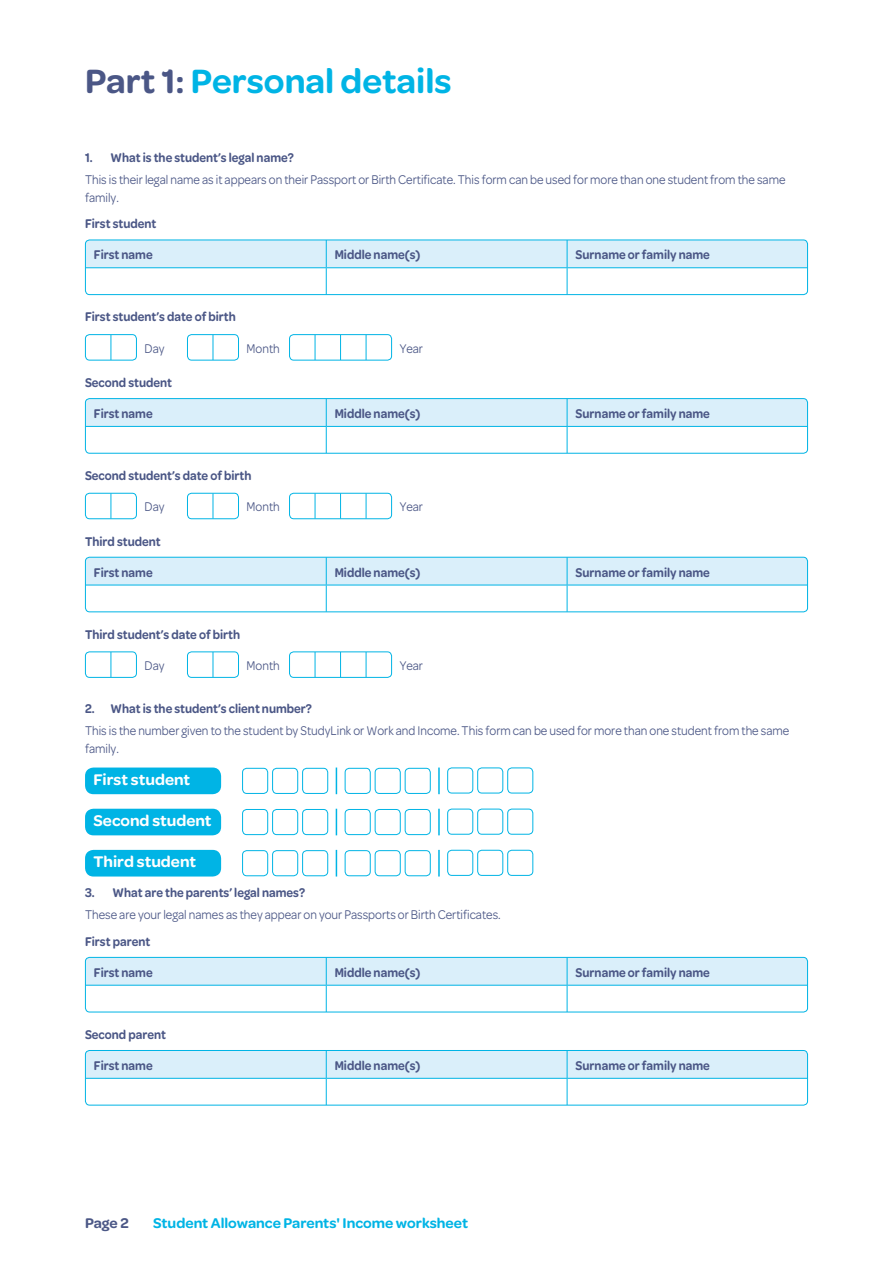
<style>
.page{position:relative;width:893px;height:1263px;background:#fff}
.page>*{position:absolute;margin:0;border:0;box-sizing:border-box;transform-origin:0 0}
.t1{font:600 36px "Omnes";color:#00b4e5}
.t2{font:600 16.5px "Omnes";color:#fff}
.t3{font:600 15px "Omnes";color:#00b4e5}
.t4{font:600 15px "Omnes";color:#4b5786}
.t5{font:600 13.5px "Omnes";color:#4b5786;scale:.9 1}
.t6{font:13.5px/18px "Omnes";color:#4b5786;scale:.9 1}
.s1{color:#4b5786}
</style>
<div class="page">
<svg style="left:85px;top:240px;width:723px;height:55px"></svg>
<div style="left:85px;top:240px;width:723px;height:55px;border:1px solid #00b4e5;border-radius:4px"></div>
<svg style="left:111px;top:336px;width:1px;height:22px"></svg>
<div style="left:85px;top:334px;width:52px;height:26px;border:1px solid #00b4e5;border-radius:4px"></div>
<svg style="left:213px;top:336px;width:1px;height:22px"></svg>
<div style="left:187px;top:334px;width:52px;height:26px;border:1px solid #00b4e5;border-radius:4px"></div>
<svg style="left:315px;top:336px;width:1px;height:22px"></svg>
<svg style="left:340px;top:336px;width:1px;height:22px"></svg>
<svg style="left:366px;top:336px;width:1px;height:22px"></svg>
<div style="left:289px;top:334px;width:103px;height:26px;border:1px solid #00b4e5;border-radius:4px"></div>
<svg style="left:87px;top:400px;width:719px;height:52px"></svg>
<div style="left:85px;top:398px;width:723px;height:56px;border:1px solid #00b4e5;border-radius:4px"></div>
<svg style="left:111px;top:495px;width:1px;height:22px"></svg>
<div style="left:85px;top:493px;width:52px;height:26px;border:1px solid #00b4e5;border-radius:4px"></div>
<svg style="left:213px;top:495px;width:1px;height:22px"></svg>
<div style="left:187px;top:493px;width:52px;height:26px;border:1px solid #00b4e5;border-radius:4px"></div>
<svg style="left:315px;top:495px;width:1px;height:22px"></svg>
<svg style="left:340px;top:495px;width:1px;height:22px"></svg>
<svg style="left:366px;top:495px;width:1px;height:22px"></svg>
<div style="left:289px;top:493px;width:103px;height:26px;border:1px solid #00b4e5;border-radius:4px"></div>
<svg style="left:85px;top:557px;width:723px;height:55px"></svg>
<div style="left:85px;top:557px;width:723px;height:55px;border:1px solid #00b4e5;border-radius:4px"></div>
<svg style="left:111px;top:653px;width:1px;height:23px"></svg>
<div style="left:85px;top:651px;width:52px;height:27px;border:1px solid #00b4e5;border-radius:4px"></div>
<svg style="left:213px;top:653px;width:1px;height:23px"></svg>
<div style="left:187px;top:651px;width:52px;height:27px;border:1px solid #00b4e5;border-radius:4px"></div>
<svg style="left:315px;top:653px;width:1px;height:23px"></svg>
<svg style="left:340px;top:653px;width:1px;height:23px"></svg>
<svg style="left:366px;top:653px;width:1px;height:23px"></svg>
<div style="left:289px;top:651px;width:103px;height:27px;border:1px solid #00b4e5;border-radius:4px"></div>
<svg style="left:336px;top:767px;width:1px;height:27px"></svg>
<hr style="left:438px;top:767px;width:2px;height:27px;background:#00b4e5">
<div style="left:85px;top:767px;width:136px;height:27px;background:#00b4e5;border-radius:9px"></div>
<div style="left:242px;top:768px;width:26px;height:26px;border:1px solid #00b4e5;border-radius:4px"></div>
<div style="left:272px;top:768px;width:26px;height:26px;border:1px solid #00b4e5;border-radius:4px"></div>
<div style="left:302px;top:768px;width:26px;height:26px;border:1px solid #00b4e5;border-radius:4px"></div>
<div style="left:345px;top:768px;width:26px;height:26px;border:1px solid #00b4e5;border-radius:4px"></div>
<div style="left:375px;top:768px;width:26px;height:26px;border:1px solid #00b4e5;border-radius:4px"></div>
<div style="left:405px;top:768px;width:26px;height:26px;border:1px solid #00b4e5;border-radius:4px"></div>
<div style="left:447px;top:767px;width:26px;height:26px;border:1px solid #00b4e5;border-radius:4px"></div>
<div style="left:477px;top:767px;width:26px;height:26px;border:1px solid #00b4e5;border-radius:4px"></div>
<div style="left:507px;top:767px;width:26px;height:26px;border:1px solid #00b4e5;border-radius:4px"></div>
<svg style="left:336px;top:809px;width:1px;height:26px"></svg>
<hr style="left:438px;top:809px;width:2px;height:26px;background:#00b4e5">
<div style="left:85px;top:809px;width:136px;height:26px;background:#00b4e5;border-radius:9px"></div>
<div style="left:242px;top:809px;width:26px;height:26px;border:1px solid #00b4e5;border-radius:4px"></div>
<div style="left:272px;top:809px;width:26px;height:26px;border:1px solid #00b4e5;border-radius:4px"></div>
<div style="left:302px;top:809px;width:26px;height:26px;border:1px solid #00b4e5;border-radius:4px"></div>
<div style="left:345px;top:809px;width:26px;height:26px;border:1px solid #00b4e5;border-radius:4px"></div>
<div style="left:375px;top:809px;width:26px;height:26px;border:1px solid #00b4e5;border-radius:4px"></div>
<div style="left:405px;top:809px;width:26px;height:26px;border:1px solid #00b4e5;border-radius:4px"></div>
<div style="left:447px;top:809px;width:26px;height:25px;border:1px solid #00b4e5;border-radius:4px"></div>
<div style="left:477px;top:809px;width:26px;height:25px;border:1px solid #00b4e5;border-radius:4px"></div>
<div style="left:507px;top:809px;width:26px;height:25px;border:1px solid #00b4e5;border-radius:4px"></div>
<svg style="left:336px;top:850px;width:1px;height:26px"></svg>
<hr style="left:438px;top:850px;width:2px;height:26px;background:#00b4e5">
<div style="left:85px;top:850px;width:136px;height:26px;background:#00b4e5;border-radius:9px"></div>
<div style="left:242px;top:850px;width:26px;height:26px;border:1px solid #00b4e5;border-radius:4px"></div>
<div style="left:272px;top:850px;width:26px;height:26px;border:1px solid #00b4e5;border-radius:4px"></div>
<div style="left:302px;top:850px;width:26px;height:26px;border:1px solid #00b4e5;border-radius:4px"></div>
<div style="left:345px;top:850px;width:26px;height:26px;border:1px solid #00b4e5;border-radius:4px"></div>
<div style="left:375px;top:850px;width:26px;height:26px;border:1px solid #00b4e5;border-radius:4px"></div>
<div style="left:405px;top:850px;width:26px;height:26px;border:1px solid #00b4e5;border-radius:4px"></div>
<div style="left:447px;top:850px;width:26px;height:26px;border:1px solid #00b4e5;border-radius:4px"></div>
<div style="left:477px;top:850px;width:26px;height:26px;border:1px solid #00b4e5;border-radius:4px"></div>
<div style="left:507px;top:850px;width:26px;height:26px;border:1px solid #00b4e5;border-radius:4px"></div>
<svg style="left:85px;top:957px;width:723px;height:55px"></svg>
<div style="left:85px;top:957px;width:723px;height:55px;border:1px solid #00b4e5;border-radius:4px"></div>
<svg style="left:85px;top:1051px;width:723px;height:54px"></svg>
<div style="left:85px;top:1050px;width:723px;height:55px;border:1px solid #00b4e5;border-radius:4px"></div>
<h1 class="t1" style="left:85px;top:55px;width:368px"><span class="s1">Part 1:</span> Personal details</h1>
<p class="t5" style="left:85px;top:147px;width:233px">1. What is the student’s legal name?</p>
<p class="t6" style="left:85px;top:170px;width:780px">This is their legal name as it appears on their Passport or Birth Certificate. This form can be used for more than one student from the same family.</p>
<p class="t5" style="left:85px;top:214px;width:81px">First student</p>
<p class="t5" style="left:94px;top:245px;width:67px">First name</p>
<p class="t5" style="left:335px;top:245px;width:97px">Middle name(s)</p>
<p class="t5" style="left:576px;top:245px;width:151px">Surname or family name</p>
<p class="t5" style="left:85px;top:307px;width:169px">First student’s date of birth</p>
<p class="t6" style="left:145px;top:338px;width:24px">Day</p>
<p class="t6" style="left:247px;top:338px;width:38px">Month</p>
<p class="t6" style="left:400px;top:338px;width:27px">Year</p>
<p class="t5" style="left:85px;top:373px;width:98px">Second student</p>
<p class="t5" style="left:94px;top:404px;width:67px">First name</p>
<p class="t5" style="left:335px;top:404px;width:97px">Middle name(s)</p>
<p class="t5" style="left:576px;top:404px;width:151px">Surname or family name</p>
<p class="t5" style="left:85px;top:466px;width:186px">Second student’s date of birth</p>
<p class="t6" style="left:145px;top:497px;width:24px">Day</p>
<p class="t6" style="left:247px;top:497px;width:38px">Month</p>
<p class="t6" style="left:400px;top:497px;width:27px">Year</p>
<p class="t5" style="left:85px;top:531px;width:86px">Third student</p>
<p class="t5" style="left:94px;top:562px;width:67px">First name</p>
<p class="t5" style="left:335px;top:562px;width:97px">Middle name(s)</p>
<p class="t5" style="left:576px;top:562px;width:151px">Surname or family name</p>
<p class="t5" style="left:85px;top:625px;width:174px">Third student’s date of birth</p>
<p class="t6" style="left:145px;top:656px;width:24px">Day</p>
<p class="t6" style="left:247px;top:656px;width:38px">Month</p>
<p class="t6" style="left:400px;top:656px;width:27px">Year</p>
<p class="t5" style="left:85px;top:699px;width:254px">2. What is the student’s client number?</p>
<p class="t6" style="left:85px;top:721px;width:784px">This is the number given to the student by StudyLink or Work and Income. This form can be used for more than one student from the same family.</p>
<p class="t2" style="left:94px;top:768px;width:98px">First student</p>
<p class="t2" style="left:94px;top:809px;width:120px">Second student</p>
<p class="t2" style="left:94px;top:850px;width:104px">Third student</p>
<p class="t5" style="left:85px;top:883px;width:246px">3. What are the parents’ legal names?</p>
<p class="t6" style="left:85px;top:905px;width:463px">These are your legal names as they appear on your Passports or Birth Certificates.</p>
<p class="t5" style="left:85px;top:932px;width:74px">First parent</p>
<p class="t5" style="left:94px;top:962px;width:67px">First name</p>
<p class="t5" style="left:335px;top:962px;width:97px">Middle name(s)</p>
<p class="t5" style="left:576px;top:962px;width:151px">Surname or family name</p>
<p class="t5" style="left:85px;top:1025px;width:91px">Second parent</p>
<p class="t5" style="left:94px;top:1056px;width:67px">First name</p>
<p class="t5" style="left:335px;top:1056px;width:97px">Middle name(s)</p>
<p class="t5" style="left:576px;top:1056px;width:151px">Surname or family name</p>
<p class="t4" style="left:85px;top:1212px;width:45px">Page 2</p>
<p class="t3" style="left:153px;top:1212px;width:317px">Student Allowance Parents' Income worksheet</p>
</div>
